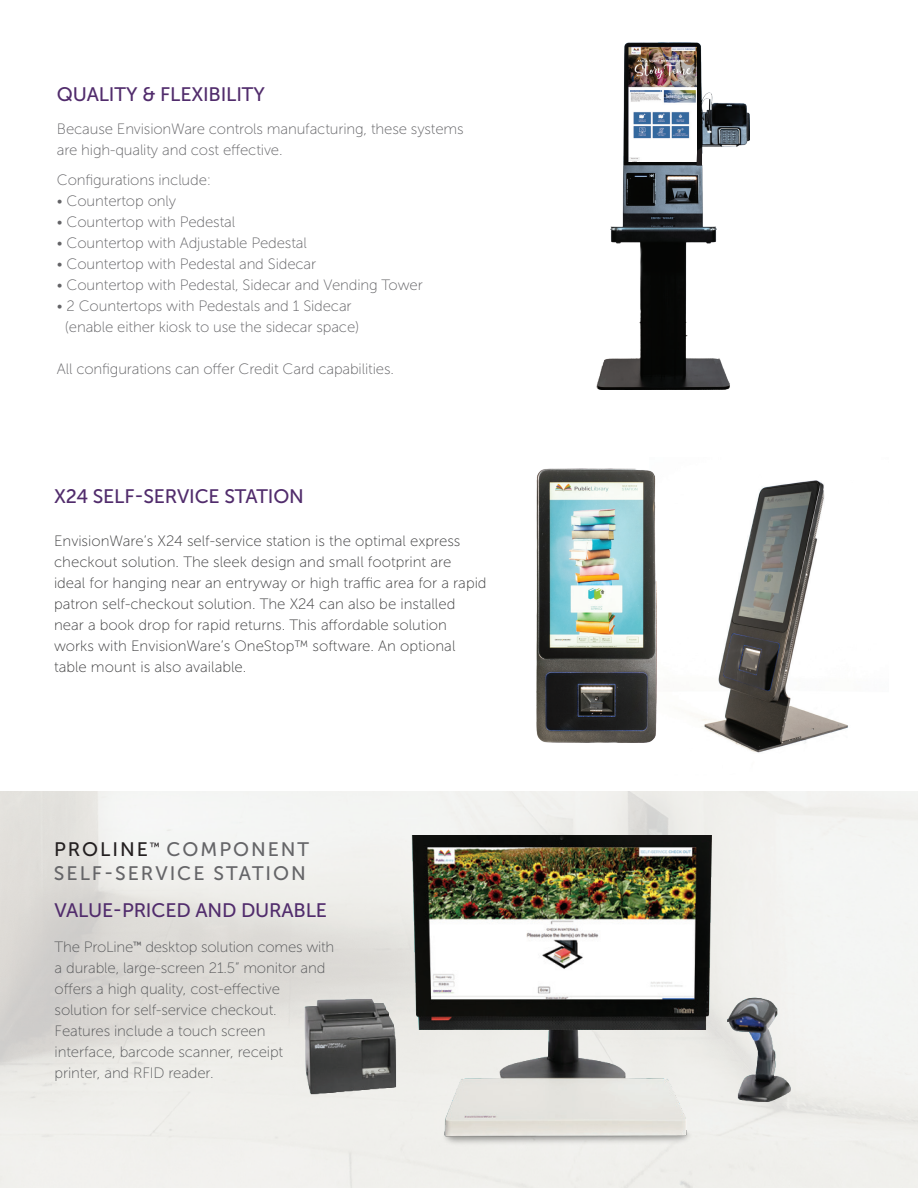
<style>
.page{position:relative;width:918px;height:1188px;background:#fff}
.page>*{position:absolute;margin:0;border:0;box-sizing:border-box;transform-origin:0 0}
.t1{font:19.5px "Museo Sans 500";letter-spacing:-.01em;color:#512c6c}
.t2{font:19.5px/24px "Museo Sans 500";letter-spacing:.1em;color:#656568}
.t3{font:15px/21px "Museo Sans 100";letter-spacing:-.01em;color:#636366}
.t4{font:15px/21px "Museo Sans 100";color:#3e3e3f}
.t5{font:15px/21px "Museo Sans 100";letter-spacing:-.01em;color:#57585a}
.s1{color:#231f20}
</style>
<div class="page">
<img style="left:0;top:792px;width:918px;height:396px">
<img style="left:404px;top:836px;width:395px;height:319px">
<img style="left:300px;top:985px;width:105px;height:131px">
<img style="left:597px;top:43px;width:152px;height:346px">
<img style="left:629px;top:46px;width:67px;height:115px">
<svg style="left:696px;top:147px;width:6px;height:19px"></svg>
<img style="left:701px;top:480px;width:147px;height:273px">
<img style="left:537px;top:469px;width:120px;height:273px">
<h1 class="t1" style="left:57px;top:84px;width:210px">QUALITY &amp; FLEXIBILITY</h1>
<p class="t3" style="left:57px;top:118px;width:408px">Because EnvisionWare controls manufacturing, these systems are high-quality and cost effective.</p>
<p class="t3" style="left:57px;top:169px;width:156px">Configurations include:</p>
<p class="t3" style="left:57px;top:190px;width:121px">• Countertop only</p>
<p class="t3" style="left:57px;top:211px;width:180px">• Countertop with Pedestal</p>
<p class="t3" style="left:57px;top:232px;width:252px">• Countertop with Adjustable Pedestal</p>
<p class="t3" style="left:57px;top:253px;width:261px">• Countertop with Pedestal and Sidecar</p>
<p class="t3" style="left:57px;top:274px;width:367px">• Countertop with Pedestal, Sidecar and Vending Tower</p>
<p class="t3" style="left:57px;top:295px;width:304px;text-align:center">• 2 Countertops with Pedestals and 1 Sidecar (enable either kiosk to use the sidecar space)</p>
<p class="t3" style="left:57px;top:358px;width:339px">All configurations can offer Credit Card capabilities.</p>
<h1 class="t1" style="left:54px;top:485px;width:251px">X24 SELF-SERVICE STATION</h1>
<p class="t4" style="left:54px;top:531px;width:434px">EnvisionWare’s X24 self-service station is the optimal express checkout solution. The sleek design and small footprint are<br>ideal for hanging near an entryway or high traffic area for a rapid patron self-checkout solution. The X24 can also be installed near a book drop for rapid returns. This affordable solution works with EnvisionWare’s OneStop™ software. An optional table mount is also available.</p>
<h1 class="t2" style="left:54px;top:837px;width:257px"><span class="s1">PROLINE</span><sup>™</sup> COMPONENT<br>SELF-SERVICE STATION</h1>
<h1 class="t1" style="left:55px;top:900px;width:274px">VALUE-PRICED AND DURABLE</h1>
<p class="t5" style="left:55px;top:937px;width:281px">The ProLine<sup>™</sup> desktop solution comes with a durable, large-screen 21.5” monitor and offers a high quality, cost-effective solution for self-service checkout.<br>Features include a touch screen<br>interface, barcode scanner, receipt<br>printer, and RFID reader.</p>
</div>
